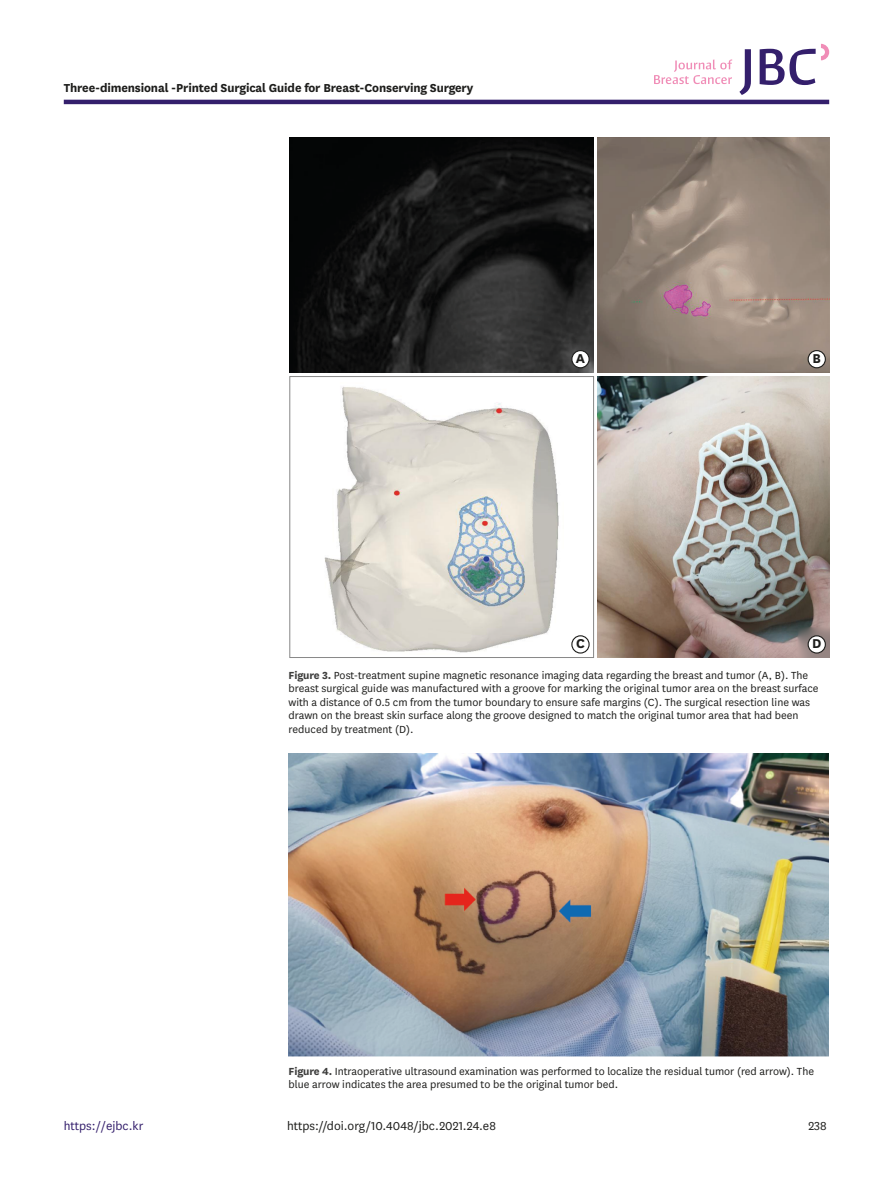
<style>
.page{position:relative;width:893px;height:1191px;background:#fff}
.page>*{position:absolute;margin:0;border:0;box-sizing:border-box;transform-origin:0 0}
.t1{font:700 15px "National";color:#1d1d1b}
.alt-title-type{font:700 13.5px "National";letter-spacing:-.01em;color:#1d1d1b}
.doi_running_footer{font:13.5px "National";color:#1d1d1b}
.t2{font:13.5px "National";color:#341f6c}
.fig_caption{font:12px/13.5px "National";color:#1d1d1b}
.s1{font-weight:700;color:#3d3d3c}
</style>
<div class="page">
<hr style="left:64px;top:100px;width:765px;height:4px;background:#341f6c">
<svg style="left:654px;top:59px;width:78px;height:25px"></svg>
<svg style="left:739px;top:44px;width:90px;height:51px"></svg>
<img style="left:598px;top:376px;width:232px;height:281px">
<img style="left:290px;top:137px;width:304px;height:235px">
<img style="left:598px;top:137px;width:232px;height:235px">
<img style="left:324px;top:386px;width:235px;height:267px">
<div style="left:290px;top:376px;width:304px;height:281px;border:1px solid #878787"></div>
<div style="left:572px;top:350px;width:17px;height:18px;background:#fff;border-radius:50%"></div>
<div style="left:571px;top:350px;width:19px;height:18px;border:1px solid #1d1d1b;border-radius:50%"></div>
<div style="left:808px;top:350px;width:17px;height:18px;background:#fff;border-radius:50%"></div>
<div style="left:808px;top:350px;width:18px;height:18px;border:1px solid #1d1d1b;border-radius:50%"></div>
<div style="left:571px;top:635px;width:19px;height:18px;border:1px solid #1d1d1b;border-radius:50%"></div>
<div style="left:808px;top:636px;width:17px;height:17px;background:#fff;border-radius:50%"></div>
<div style="left:808px;top:635px;width:18px;height:18px;border:1px solid #1d1d1b;border-radius:50%"></div>
<img style="left:289px;top:753px;width:540px;height:304px">
<p class="alt-title-type" style="left:64px;top:78px;width:411px">Three-dimensional -Printed Surgical Guide for Breast-Conserving Surgery</p>
<p class="t1" style="left:576px;top:348px;width:11px">A</p>
<p class="t1" style="left:812px;top:348px;width:10px">B</p>
<p class="t1" style="left:576px;top:633px;width:10px">C</p>
<p class="t1" style="left:812px;top:633px;width:11px">D</p>
<p class="fig_caption" style="left:289px;top:667px;width:532px"><span class="s1">Figure 3.</span> Post-treatment supine magnetic resonance imaging data regarding the breast and tumor (A, B). The breast surgical guide was manufactured with a groove for marking the original tumor area on the breast surface with a distance of 0.5 cm from the tumor boundary to ensure safe margins (C). The surgical resection line was drawn on the breast skin surface along the groove designed to match the original tumor area that had been reduced by treatment (D).</p>
<p class="fig_caption" style="left:289px;top:1063px;width:527px"><span class="s1">Figure 4.</span> Intraoperative ultrasound examination was performed to localize the residual tumor (red arrow). The blue arrow indicates the area presumed to be the original tumor bed.</p>
<p class="t2" style="left:64px;top:1116px;width:81px">https://ejbc.kr</p>
<p class="doi_running_footer" style="left:287px;top:1116px;width:210px">https://doi.org/10.4048/jbc.2021.24.e8</p>
<p class="doi_running_footer" style="left:808px;top:1116px;width:20px">238</p>
</div>
